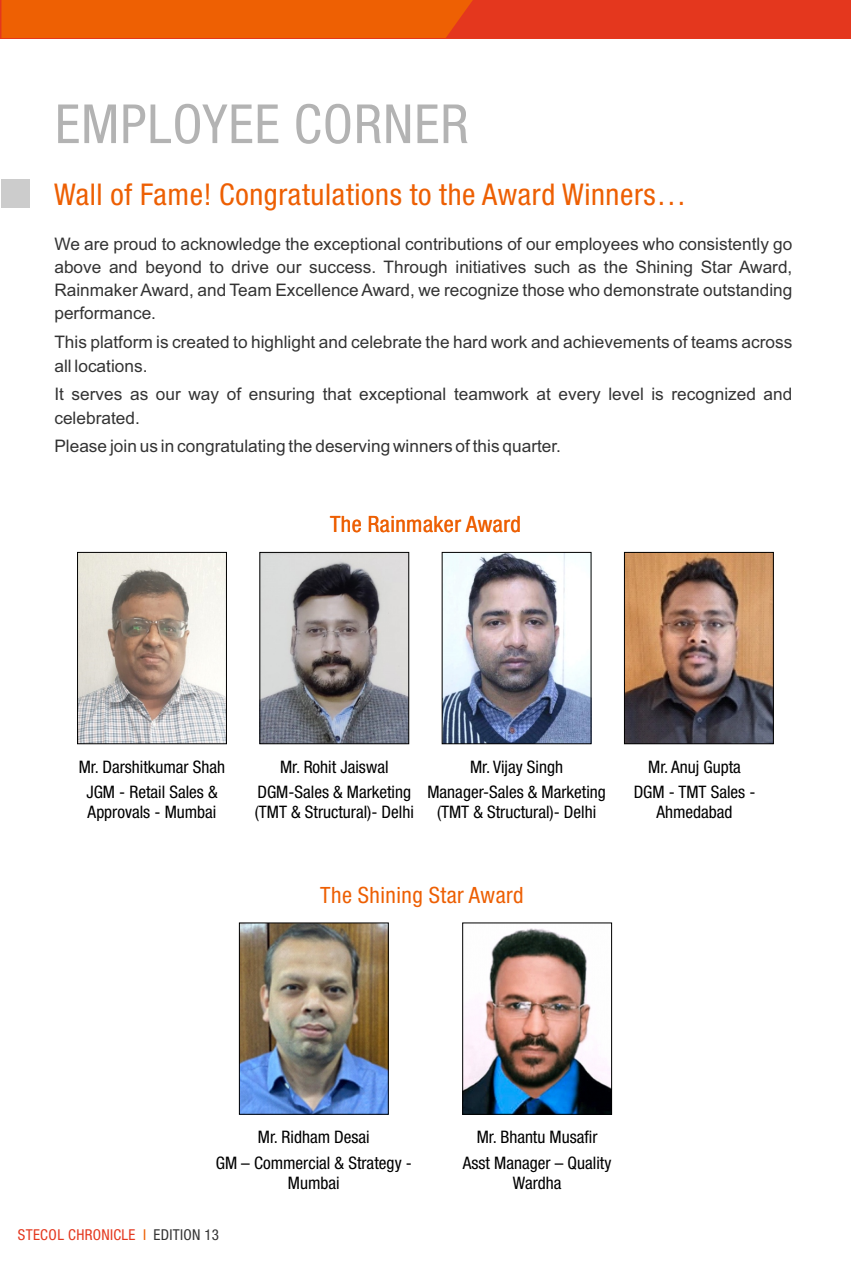
<style>
.page{position:relative;width:851px;height:1263px;background:#fff}
.page>*{position:absolute;margin:0;border:0;box-sizing:border-box;transform-origin:0 0}
.t1{font:condensed 54px "Helvetica 57";letter-spacing:.02em;color:#b3b3b3}
.t2{font:condensed 30px "Helvetica 57";letter-spacing:.02em;color:#ed5f03}
.t3{font:condensed 22.5px "Helvetica 57";letter-spacing:.02em;color:#ed5f03}
.t4{font:17.25px/23.1px "Arial";color:#333}
.t5{font:condensed 17.25px/25.7px "Helvetica 57";color:#000;text-align:center}
.t6{font:condensed 15px "Helvetica 57";letter-spacing:.02em;color:#e4371e}
.s1{color:#ed5f03}
.s2{color:#333}
</style>
<div class="page">
<div style="left:0;top:0;width:850px;height:38px;background:#e4371e"></div>
<div style="left:1px;top:0;width:472px;height:38px;background:#ee6003"></div>
<div style="left:1px;top:179px;width:29px;height:29px;background:#ccc"></div>
<img style="left:626px;top:554px;width:145px;height:188px">
<div style="left:624px;top:552px;width:149px;height:192px;border:1px solid #000"></div>
<img style="left:443px;top:554px;width:146px;height:188px">
<div style="left:441px;top:552px;width:150px;height:192px;border:1px solid #000"></div>
<img style="left:261px;top:554px;width:146px;height:188px">
<div style="left:259px;top:552px;width:150px;height:192px;border:1px solid #000"></div>
<img style="left:79px;top:554px;width:146px;height:188px">
<div style="left:77px;top:552px;width:150px;height:192px;border:1px solid #000"></div>
<img style="left:241px;top:924px;width:145px;height:189px">
<div style="left:239px;top:922px;width:149px;height:193px;border:1px solid #000"></div>
<img style="left:464px;top:928px;width:146px;height:185px">
<div style="left:462px;top:922px;width:150px;height:193px;border:1px solid #000"></div>
<h1 class="t1" style="left:55px;top:105px;width:415px">EMPLOYEE CORNER</h1>
<h2 class="t2" style="left:54px;top:184px;width:633px">Wall of Fame! Congratulations to the Award Winners…</h2>
<p class="t4" style="left:54px;top:234px;width:739px;text-align:justify">We are proud to acknowledge the exceptional contributions of our employees who consistently go above and beyond to drive our success. Through initiatives such as the Shining Star Award, Rainmaker Award, and Team Excellence Award, we recognize those who demonstrate outstanding performance.</p>
<p class="t4" style="left:54px;top:332px;width:739px">This platform is created to highlight and celebrate the hard work and achievements of teams across all locations.</p>
<p class="t4" style="left:54px;top:384px;width:739px">It serves as our way of ensuring that exceptional teamwork at every level is recognized and celebrated.</p>
<p class="t4" style="left:54px;top:436px;width:508px">Please join us in congratulating the deserving winners of this quarter.</p>
<h3 class="t3" style="left:330px;top:516px;width:192px">The Rainmaker Award</h3>
<p class="t5" style="left:79px;top:755px;width:148px">Mr. Darshitkumar Shah<br>JGM - Retail Sales &amp;</p>
<p class="t5" style="left:87px;top:800px;width:130px">Approvals - Mumbai</p>
<p class="t5" style="left:257px;top:755px;width:155px">Mr. Rohit Jaiswal<br>DGM-Sales &amp; Marketing</p>
<p class="t5" style="left:255px;top:800px;width:161px">(TMT &amp; Structural)- Delhi</p>
<p class="t5" style="left:470px;top:755px;width:94px">Mr. Vijay Singh</p>
<p class="t5" style="left:427px;top:784px;width:180px;line-height:19.8px">Manager-Sales &amp; Marketing (TMT &amp; Structural)- Delhi</p>
<h3 class="t3" style="left:320px;top:887px;width:205px">The Shining Star Award</h3>
<p class="t5" style="left:633px;top:755px;width:123px">Mr. Anuj Gupta<br>DGM - TMT Sales -</p>
<p class="t5" style="left:656px;top:800px;width:78px">Ahmedabad</p>
<p class="t5" style="left:258px;top:1126px;width:113px">Mr. Ridham Desai</p>
<p class="t5" style="left:463px;top:1126px;width:150px">Mr. Bhantu Musafir<br>Asst Manager – Quality</p>
<p class="t5" style="left:512px;top:1171px;width:50px">Wardha</p>
<p class="t5" style="left:216px;top:1154px;width:198px;line-height:19.8px">GM – Commercial &amp; Strategy -<br>Mumbai</p>
<p class="t6" style="left:18px;top:1230px;width:203px">STECOL CHRONICLE <span class="s1">I</span> <span class="s2">EDITION 13</span></p>
</div>
